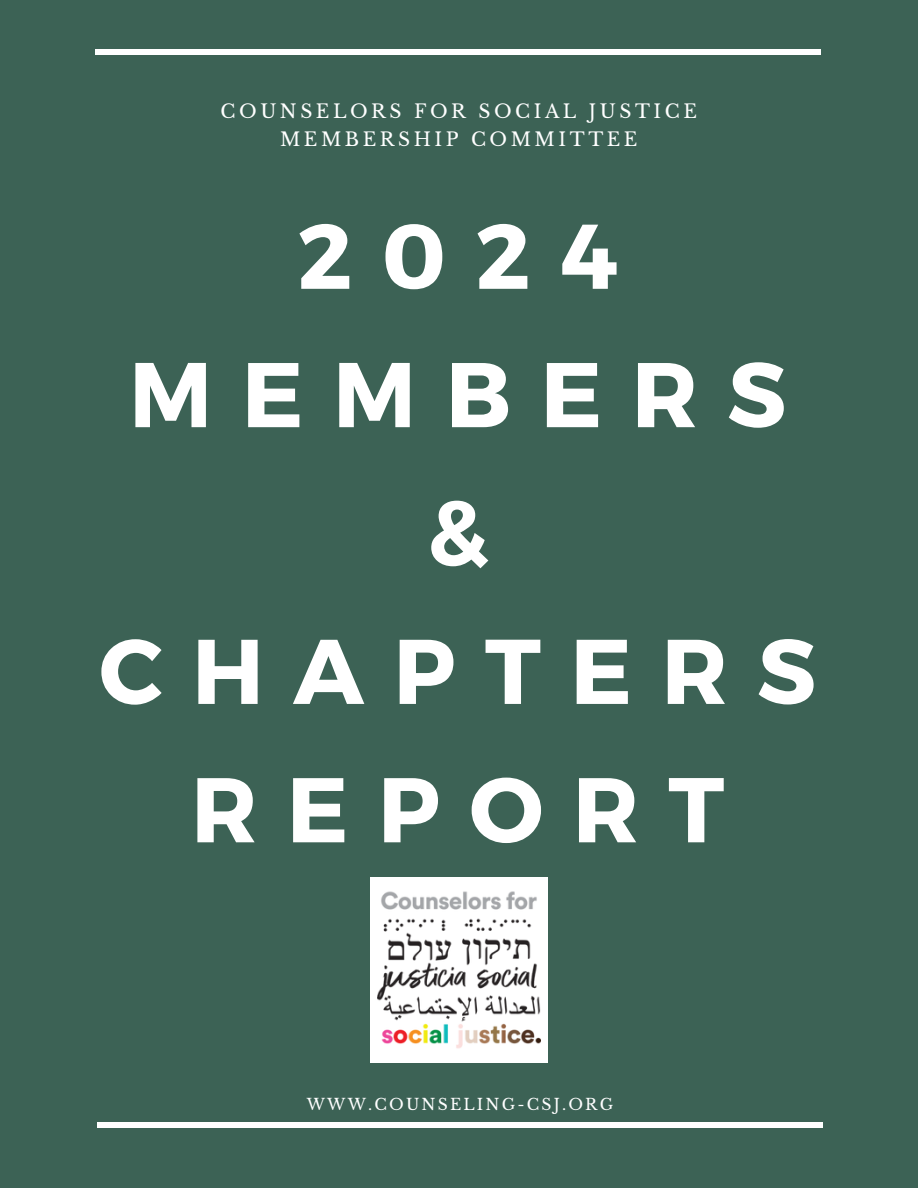
<style>
.page{position:relative;width:918px;height:1188px;background:#3c6255}
.page>*{position:absolute;margin:0;border:0;box-sizing:border-box;transform-origin:0 0}
.t1{font:700 91.65px/138.3px "Montserrat";letter-spacing:.32em;color:#fff;text-align:center}
.t2{font:18.6px/27.5px "Libre Baskerville";letter-spacing:.19em;color:#fff;text-align:center}
.t3{font:15.6px "Libre Baskerville";letter-spacing:.14em;color:#fff}
</style>
<div class="page">
<hr style="left:95px;top:50px;width:726px;height:4px;background:#fff">
<hr style="left:97px;top:1123px;width:725px;height:4px;background:#fff">
<div style="left:370px;top:877px;width:178px;height:186px;background:#fff"></div>
<img style="left:377px;top:891px;width:164px;height:158px">
<h2 class="t2" style="left:221px;top:98px;width:478px">COUNSELORS FOR SOCIAL JUSTICE<br>MEMBERSHIP COMMITTEE</h2>
<p class="t1" style="left:99px;top:182px;width:718px">2024<br>MEMBERS &amp;<br>CHAPTERS<br>REPORT</p>
<h1 class="t3" style="left:307px;top:1094px;width:308px">WWW.COUNSELING-CSJ.ORG</h1>
</div>
